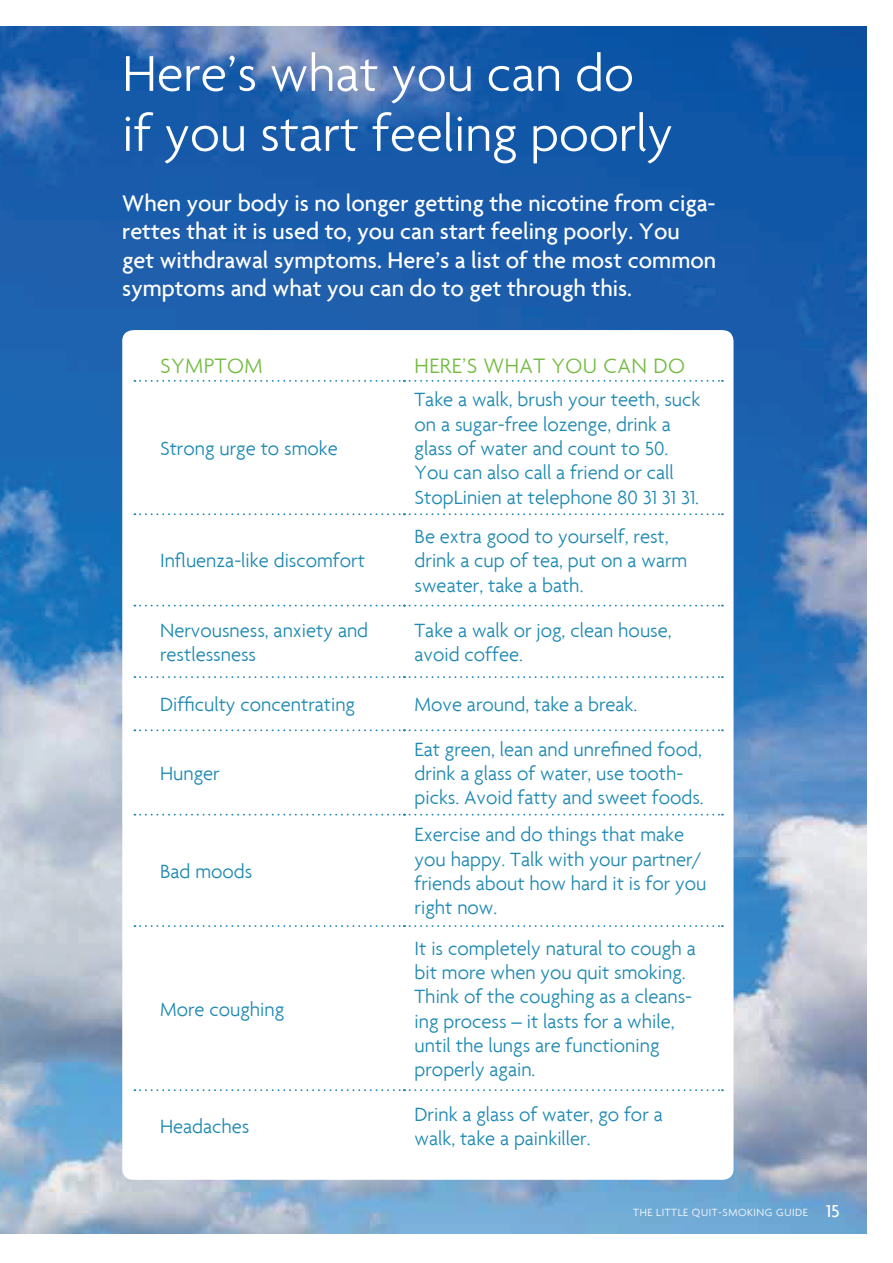
<style>
.page{position:relative;width:893px;height:1263px;background:#fff}
.page>*{position:absolute;margin:0;border:0;box-sizing:border-box;transform-origin:0 0}
.t1{font:300 54.3px/60px "Agenda";color:#fff}
.t2{font:500 24.3px/28.2px "Agenda";color:#fff}
.t3{font:300 22.5px "Agenda";letter-spacing:.02em;color:#74bb43}
.t4{font:300 20.7px/24.5px "Agenda";color:#1e89b2}
.t5{font:300 11.25px "Agenda";letter-spacing:.05em;color:#fff}
.s1{font-weight:500;font-size:18.75px}
</style>
<div class="page">
<img style="left:0;top:27px;width:866px;height:1206px">
<div style="left:122px;top:330px;width:611px;height:850px;background:#fff;border-radius:11px"></div>
<svg style="left:134px;top:380px;width:589px;height:2px"></svg>
<svg style="left:134px;top:513px;width:589px;height:2px"></svg>
<svg style="left:134px;top:605px;width:589px;height:1px"></svg>
<svg style="left:134px;top:676px;width:589px;height:2px"></svg>
<svg style="left:134px;top:729px;width:589px;height:2px"></svg>
<svg style="left:134px;top:814px;width:589px;height:2px"></svg>
<svg style="left:134px;top:925px;width:589px;height:2px"></svg>
<svg style="left:134px;top:1089px;width:589px;height:2px"></svg>
<h1 class="t1" style="left:122px;top:43px;width:552px">Here’s what you can do if you start feeling poorly</h1>
<p class="t2" style="left:122px;top:189px;width:595px">When your body is no longer getting the nicotine from ciga&shy;rettes that it is used to, you can start feeling poorly. you get withdrawal symptoms. Here’s a list of the most common symptoms and what you can do to get through this.</p>
<p class="t3" style="left:160px;top:352px;width:104px">SYMPTOM</p>
<p class="t3" style="left:415px;top:352px;width:272px">HERE’S WHAT YOU CAN DO</p>
<p class="t4" style="left:160px;top:436px;width:179px">Strong urge to smoke</p>
<p class="t4" style="left:160px;top:548px;width:206px">Influenza-like discomfort</p>
<p class="t4" style="left:415px;top:387px;width:287px">Take a walk, brush your teeth, suck on a sugar-free lozenge, drink a glass of water and count to 50.<br>You can also call a friend or call<br>StopLinien at telephone 80 31 31 31.</p>
<p class="t4" style="left:415px;top:524px;width:274px">Be extra good to yourself, rest, drink a cup of tea, put on a warm sweater, take a bath.</p>
<p class="t4" style="left:160px;top:617px;width:210px">Nervousness, anxiety and restlessness</p>
<p class="t4" style="left:415px;top:617px;width:259px">Take a walk or jog, clean house, avoid coffee.</p>
<p class="t4" style="left:160px;top:692px;width:197px">Difficulty concentrating</p>
<p class="t4" style="left:415px;top:692px;width:224px">Move around, take a break.</p>
<p class="t4" style="left:160px;top:761px;width:61px">Hunger</p>
<p class="t4" style="left:160px;top:858px;width:94px">Bad moods</p>
<p class="t4" style="left:160px;top:996px;width:126px">More coughing</p>
<p class="t4" style="left:160px;top:1114px;width:91px">Headaches</p>
<p class="t4" style="left:415px;top:736px;width:291px">Eat green, lean and unrefined food, drink a glass of water, use tooth&shy;picks. Avoid fatty and sweet foods.</p>
<p class="t4" style="left:415px;top:822px;width:293px">Exercise and do things that make you happy. Talk with your partner/ friends about how hard it is for you right now.</p>
<p class="t4" style="left:415px;top:935px;width:283px">It is completely natural to cough a bit more when you quit smoking.<br>Think of the coughing as a cleans&shy;ing process – it lasts for a while, until the lungs are functioning properly again.</p>
<p class="t4" style="left:415px;top:1102px;width:250px">Drink a glass of water, go for a walk, take a painkiller.</p>
<p class="t5" style="left:633px;top:1206px;width:208px">THE LITTLE QUIT-SMOKING GUIDE <span class="s1">15</span></p>
</div>
